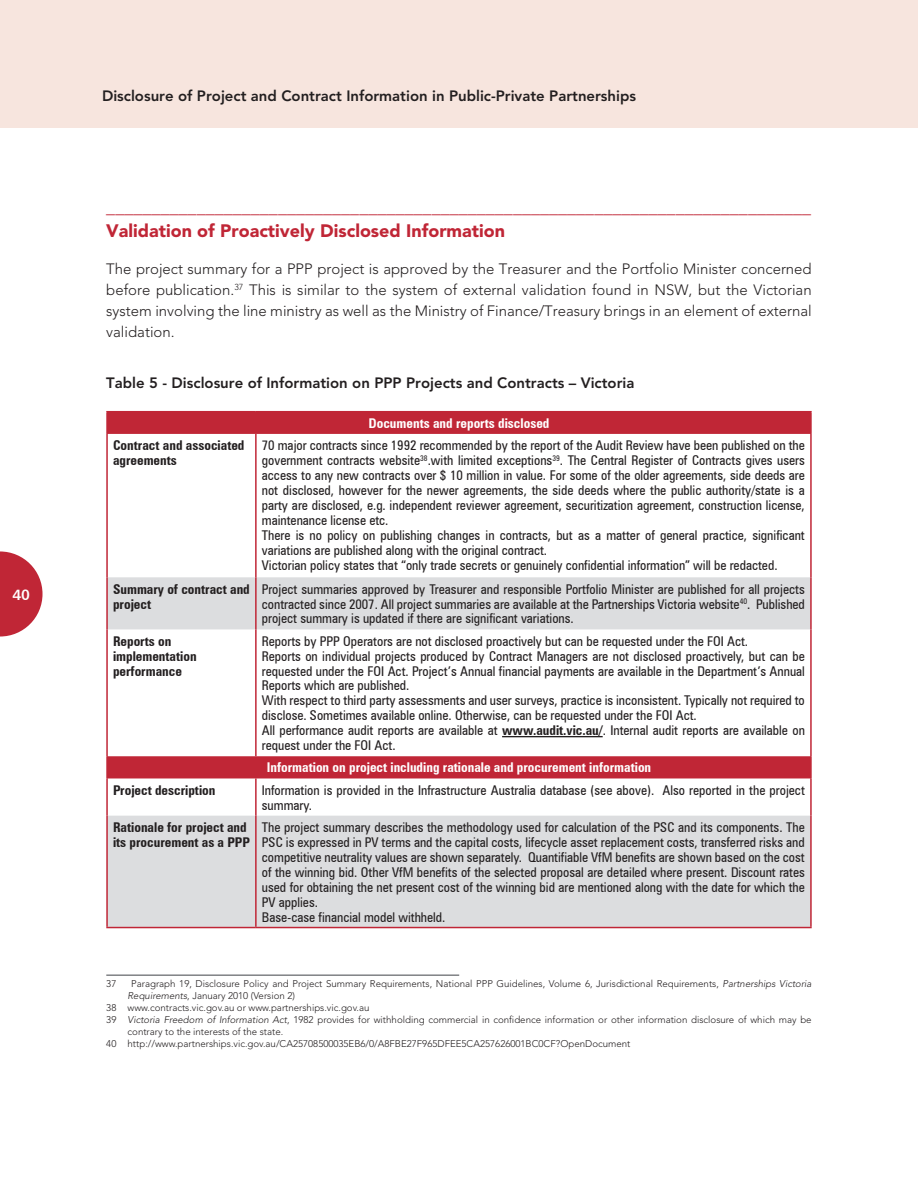
<style>
.page{position:relative;width:918px;height:1188px;background:#fff}
.page>*{position:absolute;margin:0;border:0;box-sizing:border-box;transform-origin:0 0}
.WB_Sub-Headline{font:900 18px/23.9px "Avenir LT Std";color:#c02636}
.WB_Cuerpo_de_text{font:300 15px/20.9px "Avenir LT Std";color:#231f20;text-align:justify}
.WB_Paragraph_Head{font:800 15px "Avenir LT Std";color:#231f20}
.t1{font:15px "Humanist 777 BT Bold B";color:#fff}
.WB_TABLA_Texto{font:condensed 13.5px/15px "Zurich BT";color:#231f20;text-align:justify}
.WB_TABLA_Texto-2{font:700 condensed 13.5px/15px "Zurich BT";color:#231f20}
.WB_TABLA_Encabeza{font:700 condensed 13.5px "Zurich BT";color:#fff}
.WB_Pie_de_pagina{font:300 9.75px/12px "Avenir LT Std";color:#231f20}
.s1{font-weight:700}
.s2{font-style:italic}
</style>
<div class="page">
<svg style="left:0;top:551px;width:43px;height:86px"></svg>
<div style="left:0;top:0;width:918px;height:128px;background:#f7e5de"></div>
<div style="left:108px;top:412px;width:702px;height:22px;background:#c02636"></div>
<svg style="left:108px;top:577px;width:702px;height:350px;fill:#dcdddf"></svg>
<hr style="left:106px;top:411px;width:150px;height:1px;background:#c02636">
<hr style="left:106px;top:412px;width:2px;height:22px;background:#c02636">
<hr style="left:256px;top:411px;width:556px;height:1px;background:#c02636">
<hr style="left:810px;top:412px;width:2px;height:22px;background:#c02636">
<hr style="left:106px;top:434px;width:2px;height:143px;background:#c02636">
<hr style="left:255px;top:434px;width:2px;height:143px;background:#c02636">
<hr style="left:810px;top:434px;width:2px;height:143px;background:#c02636">
<hr style="left:106px;top:577px;width:2px;height:52px;background:#c02636">
<hr style="left:255px;top:577px;width:2px;height:52px;background:#c02636">
<hr style="left:810px;top:577px;width:2px;height:52px;background:#c02636">
<hr style="left:106px;top:629px;width:2px;height:127px;background:#c02636">
<hr style="left:255px;top:629px;width:2px;height:127px;background:#c02636">
<hr style="left:810px;top:629px;width:2px;height:127px;background:#c02636">
<hr style="left:106px;top:756px;width:2px;height:22px;background:#c02636">
<hr style="left:810px;top:756px;width:2px;height:22px;background:#c02636">
<hr style="left:106px;top:778px;width:2px;height:38px;background:#c02636">
<hr style="left:255px;top:778px;width:2px;height:38px;background:#c02636">
<hr style="left:810px;top:778px;width:2px;height:38px;background:#c02636">
<hr style="left:106px;top:816px;width:2px;height:111px;background:#c02636">
<hr style="left:255px;top:816px;width:2px;height:111px;background:#c02636">
<hr style="left:810px;top:816px;width:2px;height:111px;background:#c02636">
<hr style="left:106px;top:927px;width:150px;height:1px;background:#c02636">
<hr style="left:256px;top:927px;width:556px;height:1px;background:#c02636">
<hr style="left:502px;top:736px;width:101px;height:1px;background:#231f20">
<hr style="left:106px;top:974px;width:353px;height:2px;background:#808285">
<p class="t1" style="left:12px;top:585px;width:19px">40</p>
<p class="WB_Paragraph_Head" style="left:102px;top:87px;width:536px">Disclosure of Project and Contract Information in Public-Private Partnerships</p>
<p class="WB_Sub-Headline" style="left:106px;top:194px;width:706px">______________________________________________________________________________<br>Validation of Proactively Disclosed Information</p>
<p class="WB_Cuerpo_de_text" style="left:106px;top:259px;width:707px">The project summary for a PPP project is approved by the Treasurer and the Portfolio Minister concerned before publication.<sup>37</sup> This is similar to the system of external validation found in NSW, but the Victorian system involving the line ministry as well as the Ministry of Finance/Treasury brings in an element of external validation.</p>
<p class="WB_Paragraph_Head" style="left:106px;top:374px;width:530px">Table 5 - Disclosure of Information on PPP Projects and Contracts – Victoria</p>
<p class="WB_TABLA_Encabeza" style="left:369px;top:415px;width:182px">Documents and reports disclosed</p>
<p class="WB_TABLA_Texto-2" style="left:113px;top:438px;width:133px">Contract and associated agreements</p>
<p class="WB_TABLA_Texto" style="left:262px;top:438px;width:545px">70 major contracts since 1992 recommended by the report of the Audit Review have been published on the government contracts website<sup>38</sup>.with limited exceptions<sup>39</sup>. The Central Register of Contracts gives users access to any new contracts over $ 10 million in value. For some of the older agreements, side deeds are not disclosed, however for the newer agreements, the side deeds where the public authority/state is a party are disclosed, e.g. independent reviewer agreement, securitization agreement, construction license, maintenance license etc.</p>
<p class="WB_TABLA_Texto" style="left:262px;top:527px;width:544px">There is no policy on publishing changes in contracts, but as a matter of general practice, significant variations are published along with the original contract.</p>
<p class="WB_TABLA_Texto" style="left:262px;top:557px;width:517px">Victorian policy states that “only trade secrets or genuinely confidential information” will be redacted.</p>
<p class="WB_TABLA_Texto-2" style="left:113px;top:581px;width:138px">Summary of contract and project</p>
<p class="WB_TABLA_Texto" style="left:262px;top:581px;width:545px">Project summaries approved by Treasurer and responsible Portfolio Minister are published for all projects contracted since 2007. All project summaries are available at the Partnerships Victoria website<sup>40</sup>. Published project summary is updated if there are significant variations.</p>
<p class="WB_TABLA_Texto-2" style="left:113px;top:633px;width:85px">Reports on implementation performance</p>
<p class="WB_TABLA_Texto" style="left:262px;top:633px;width:488px">Reports by PPP Operators are not disclosed proactively but can be requested under the FOI Act.</p>
<p class="WB_TABLA_Texto" style="left:262px;top:648px;width:545px">Reports on individual projects produced by Contract Managers are not disclosed proactively, but can be requested under the FOI Act. Project’s Annual financial payments are available in the Department’s Annual Reports which are published.</p>
<p class="WB_TABLA_Texto" style="left:262px;top:693px;width:544px">With respect to third party assessments and user surveys, practice is inconsistent. Typically not required to disclose. Sometimes available online. Otherwise, can be requested under the FOI Act.</p>
<p class="WB_TABLA_Texto" style="left:262px;top:723px;width:545px">All performance audit reports are available at <span class="s1">www.audit.vic.au/</span>. Internal audit reports are available on request under the FOI Act.</p>
<p class="WB_TABLA_Encabeza" style="left:267px;top:759px;width:386px">Information on project including rationale and procurement information</p>
<p class="WB_TABLA_Texto-2" style="left:113px;top:782px;width:104px">Project description</p>
<p class="WB_TABLA_Texto" style="left:262px;top:782px;width:545px">Information is provided in the Infrastructure Australia database (see above). Also reported in the project summary.</p>
<p class="WB_TABLA_Texto-2" style="left:113px;top:819px;width:138px">Rationale for project and its procurement as a PPP</p>
<p class="WB_TABLA_Texto" style="left:262px;top:819px;width:545px">The project summary describes the methodology used for calculation of the PSC and its components. The PSC is expressed in PV terms and the capital costs, lifecycle asset replacement costs, transferred risks and competitive neutrality values are shown separately. Quantifiable VfM benefits are shown based on the cost of the winning bid. Other VfM benefits of the selected proposal are detailed where present. Discount rates used for obtaining the net present cost of the winning bid are mentioned along with the date for which the PV applies.</p>
<p class="WB_TABLA_Texto" style="left:262px;top:909px;width:185px">Base-case financial model withheld.</p>
<p class="WB_Pie_de_pagina" style="left:106px;top:978px;width:12px">37</p>
<p class="WB_Pie_de_pagina" style="left:128px;top:978px;width:686px;text-indent:4px">Paragraph 19, Disclosure Policy and Project Summary Requirements, National PPP Guidelines, Volume 6, Jurisdictional Requirements, <span class="s2">Partnerships Victoria<br>Requirements</span>, January 2010 (Version 2)</p>
<p class="WB_Pie_de_pagina" style="left:106px;top:1002px;width:265px">38 www.contracts.vic.gov.au or www.partnerships.vic.gov.au</p>
<p class="WB_Pie_de_pagina" style="left:128px;top:1014px;width:686px;text-indent:-21px">39 <span class="s2">Victoria Freedom of Information Act</span>, 1982 provides for withholding commercial in confidence information or other information disclosure of which may be contrary to the interests of the state.</p>
<p class="WB_Pie_de_pagina" style="left:106px;top:1038px;width:526px">40 http://www.partnerships.vic.gov.au/CA25708500035EB6/0/A8FBE27F965DFEE5CA257626001BC0CF?OpenDocument</p>
</div>
